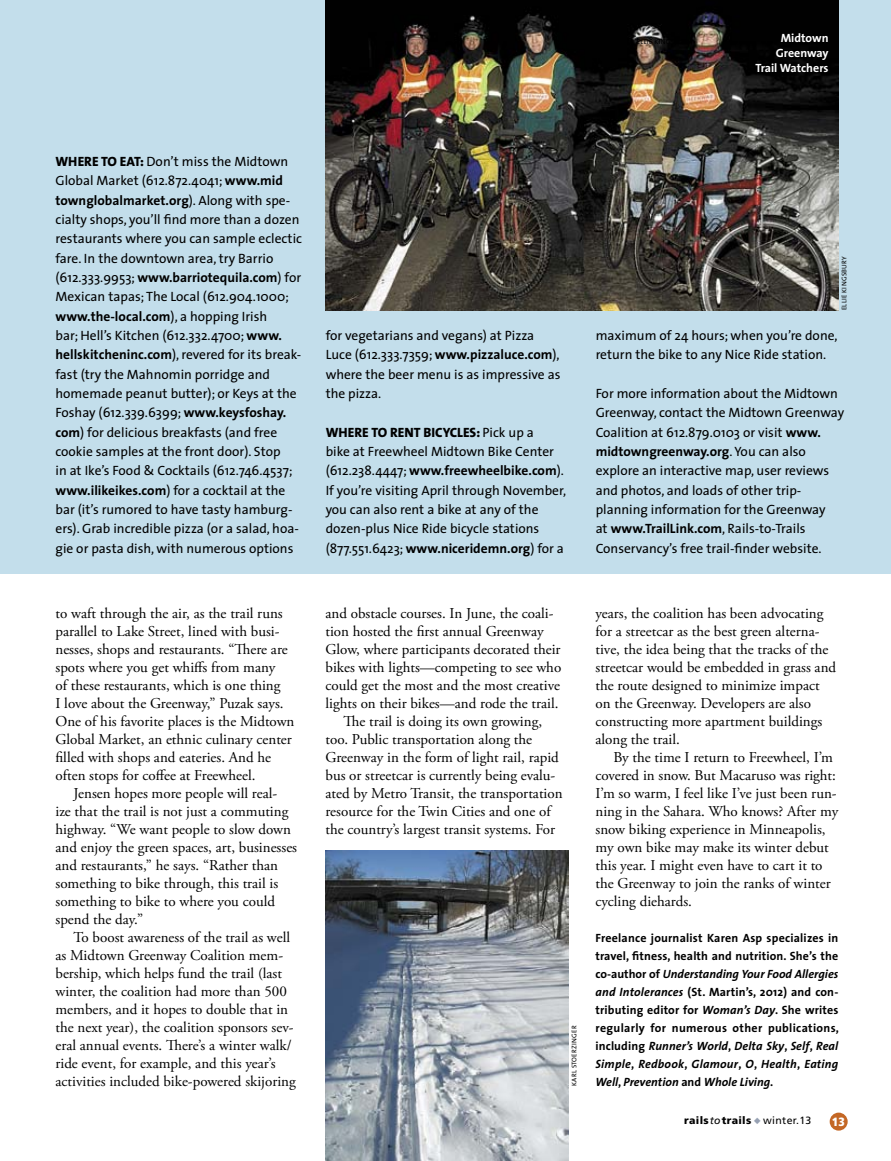
<style>
.page{position:relative;width:891px;height:1161px;background:#fff}
.page>*{position:absolute;margin:0;border:0;box-sizing:border-box;transform-origin:0 0}
.body{font:15px/18px "Adobe Garamond Pro";color:#000}
.sidebar_body_no_inde{font:13.5px/19.4px "The Sans";color:#000}
.FEAT_bio{font:700 12px/18px "The Sans";letter-spacing:.03em;color:#000;text-align:justify}
.captions{font:700 12px/15px "The Sans";color:#fff;text-align:right}
.t1{font:900 condensed 12px "Frutiger";color:#fff}
.t2{font:900 10.5px "Frutiger";letter-spacing:.03em;color:#000}
.credit{font:6.75px "The Sans";letter-spacing:.04em;color:#000}
.s1{font-weight:800}
.s2{font-weight:700}
.s3{font-style:italic}
.s4{font-weight:400;font-style:italic}
.s5{color:#96a0b2}
.s6{font-weight:400}
</style>
<div class="page">
<div style="left:830px;top:1113px;width:18px;height:18px;background:#c46725;border-radius:50%"></div>
<div style="left:0;top:0;width:891px;height:573px;background:#c3deeb"></div>
<img style="left:326px;top:0;width:512px;height:310px">
<img style="left:326px;top:850px;width:242px;height:311px">
<p class="credit" style="left:637px;top:36px;width:56px">ELLIE KINGSBURY</p>
<p class="captions" style="left:755px;top:30px;width:75px">Midtown<br>Greenway<br>Trail Watchers</p>
<p class="sidebar_body_no_inde" style="left:56px;top:151px;width:248px"><span class="s1">WHERE TO EAT:</span> Don’t miss the Midtown Global Market (612.872.4041; <span class="s2">www.mid townglobalmarket.org</span>). Along with spe&shy;cialty shops, you’ll find more than a dozen restaurants where you can sample eclectic fare. In the downtown area, try Barrio (612.333.9953; <span class="s2">www.barriotequila.com</span>) for Mexican tapas; The Local (612.904.1000; <span class="s2">www.the-local.com</span>), a hopping Irish<br>bar; Hell’s Kitchen (612.332.4700; <span class="s2">www. hellskitcheninc.com</span>), revered for its break&shy;fast (try the Mahnomin porridge and homemade peanut butter); or Keys at the Foshay (612.339.6399; <span class="s2">www.keysfoshay. com</span>) for delicious breakfasts (and free cookie samples at the front door). Stop<br>in at Ike’s Food &amp; Cocktails (612.746.4537; <span class="s2">www.ilikeikes.com</span>) for a cocktail at the bar (it’s rumored to have tasty hamburg&shy;ers). Grab incredible pizza (or a salad, hoa&shy;gie or pasta dish, with numerous options</p>
<p class="body" style="left:56px;top:605px;width:241px">to waft through the air, as the trail runs parallel to Lake Street, lined with busi&shy;nesses, shops and restaurants. “There are spots where you get whiffs from many<br>of these restaurants, which is one thing<br>I love about the Greenway,” Puzak says.<br>One of his favorite places is the Midtown Global Market, an ethnic culinary center filled with shops and eateries. And he often stops for coffee at Freewheel.</p>
<p class="body" style="left:56px;top:785px;width:243px;text-indent:18px">Jensen hopes more people will real-<br>ize that the trail is not just a commuting highway. “We want people to slow down and enjoy the green spaces, art, businesses and restaurants,” he says. “Rather than something to bike through, this trail is something to bike to where you could spend the day.”</p>
<p class="body" style="left:56px;top:929px;width:242px;text-indent:18px">To boost awareness of the trail as well as Midtown Greenway Coalition mem&shy;bership, which helps fund the trail (last winter, the coalition had more than 500 members, and it hopes to double that in the next year), the coalition sponsors sev&shy;eral annual events. There’s a winter walk/ ride event, for example, and this year’s activities included bike-powered skijoring</p>
<p class="sidebar_body_no_inde" style="left:326px;top:325px;width:236px">for vegetarians and vegans) at Pizza<br>Luce (612.333.7359; <span class="s2">www.pizzaluce.com</span>), where the beer menu is as impressive as the pizza.</p>
<p class="sidebar_body_no_inde" style="left:326px;top:422px;width:242px"><span class="s1">WHERE TO RENT BICYCLES:</span> Pick up a<br>bike at Freewheel Midtown Bike Center (612.238.4447; <span class="s2">www.freewheelbike.com</span>).<br>If you’re visiting April through November, you can also rent a bike at any of the dozen-plus Nice Ride bicycle stations (877.551.6423; <span class="s2">www.niceridemn.org</span>) for a</p>
<p class="credit" style="left:839px;top:310px;width:56px;rotate:-90deg">ELLIE KINGSBURY</p>
<p class="sidebar_body_no_inde" style="left:596px;top:325px;width:244px">maximum of 24 hours; when you’re done, return the bike to any Nice Ride station.</p>
<p class="sidebar_body_no_inde" style="left:596px;top:383px;width:250px">For more information about the Midtown Greenway, contact the Midtown Greenway Coalition at 612.879.0103 or visit <span class="s2">www. midtowngreenway.org</span>. You can also explore an interactive map, user reviews and photos, and loads of other trip&shy;planning information for the Greenway<br>at <span class="s2">www.TrailLink.com</span>, Rails-to-Trails Conservancy’s free trail-finder website.</p>
<p class="body" style="left:326px;top:605px;width:237px">and obstacle courses. In June, the coali&shy;tion hosted the first annual Greenway Glow, where participants decorated their bikes with lights—competing to see who could get the most and the most creative lights on their bikes—and rode the trail.</p>
<p class="body" style="left:326px;top:713px;width:239px;text-indent:18px">The trail is doing its own growing, too. Public transportation along the Greenway in the form of light rail, rapid bus or streetcar is currently being evalu&shy;ated by Metro Transit, the transportation resource for the Twin Cities and one of the country’s largest transit systems. For</p>
<p class="credit" style="left:569px;top:1086px;width:62px;rotate:-90deg">KARL STOERZINGER</p>
<p class="body" style="left:596px;top:605px;width:242px">years, the coalition has been advocating for a streetcar as the best green alterna&shy;tive, the idea being that the tracks of the streetcar would be embedded in grass and the route designed to minimize impact on the Greenway. Developers are also constructing more apartment buildings along the trail.</p>
<p class="body" style="left:596px;top:749px;width:244px;text-indent:18px">By the time I return to Freewheel, I’m covered in snow. But Macaruso was right:<br>I’m so warm, I feel like I’ve just been run&shy;ning in the Sahara. Who knows? After my snow biking experience in Minneapolis, my own bike may make its winter debut this year. I might even have to cart it to the Greenway to join the ranks of winter cycling diehards.</p>
<p class="FEAT_bio" style="left:596px;top:929px;width:245px">Freelance journalist Karen Asp specializes in travel, fitness, health and nutrition. She’s the co-author of <span class="s3">Understanding Your Food Allergies and Intolerances</span> (St. Martin’s, 2012) and con&shy;tributing editor for <span class="s3">Woman’s Day</span>. She writes regularly for numerous other publications, including <span class="s3">Runner’s World</span>, <span class="s3">Delta Sky</span>, <span class="s3">Self</span>, <span class="s3">Real Simple</span>, <span class="s3">Redbook</span>, <span class="s3">Glamour</span>, <span class="s3">O</span>, <span class="s3">Health</span>, <span class="s3">Eating Well</span>, <span class="s3">Prevention</span> and <span class="s3">Whole Living</span>.</p>
<p class="t2" style="left:684px;top:1114px;width:129px">rails<span class="s4">to</span>trails <span class="s5">◆</span> <span class="s6">winter.13</span></p>
<p class="t1" style="left:832px;top:1114px;width:14px">13</p>
</div>
